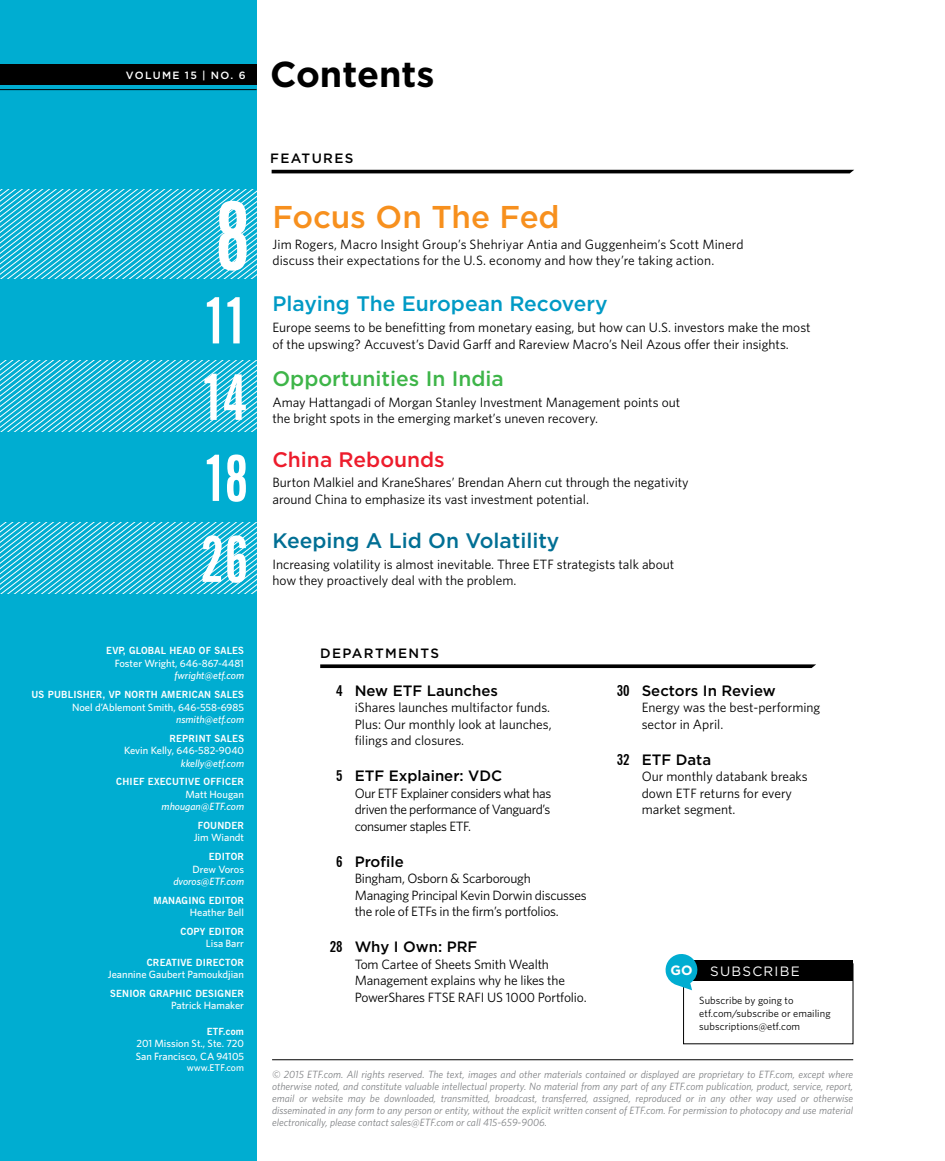
<style>
.page{position:relative;width:945px;height:1161px;background:#fff}
.page>*{position:absolute;margin:0;border:0;box-sizing:border-box;transform-origin:0 0}
.t1{font:700 extra-condensed 93px "News Gothic BT";color:#fff}
.t2{font:700 extra-condensed 63px "News Gothic BT";letter-spacing:-.06em;color:#fff}
.t3{font:700 36px "Gotham";color:#000}
.t4{font:500 31.5px "Gotham";letter-spacing:-.005em;color:#f7901e}
.t5{font:500 21px "Gotham";color:#009ac5}
.t6{font:500 21px "Gotham";color:#006f94}
.t7{font:500 21px "Gotham";color:#3eb549}
.t8{font:500 21px "Gotham";color:#ed1c2c}
.t9{font:500 15px "Gotham";color:#000}
.t10{font:13.5px/16.5px "Whitney";color:#000}
.t11{font:13.5px/16.5px "Whitney";letter-spacing:-.02em;color:#000}
.t12{font:500 13.5px "Gotham";letter-spacing:.1em;color:#000}
.t13{font:13.5px "Gotham";letter-spacing:.09em;color:#fff}
.t14{font:700 13.5px "Gotham";color:#fff}
.t15{font:italic 10.5px/12px "Whitney";color:#808285;text-align:justify}
.t16{font:500 10.5px/12.6px "Whitney";color:#fff}
.t17{font:italic 500 10.5px "Whitney";color:#fff}
.t18{font:10.5px/12.8px "Whitney";letter-spacing:.005em;color:#000}
.t19{font:500 10.5px "Gotham";letter-spacing:.13em;color:#fff}
.t20{font:700 9.75px "News Gothic BT";letter-spacing:.02em;color:#fff}
.t21{font:500 9.75px "Whitney";color:#fff}
.s1{font-family:"News Gothic BT";font-weight:700;font-stretch:condensed}
</style>
<div class="page">
<div style="left:0;top:0;width:257px;height:1161px;background:#00add1"></div>
<hr style="left:272px;top:1059px;width:581px;height:1px;background:#000">
<hr style="left:272px;top:170px;width:582px;height:3px;background:#000">
<div style="left:0;top:64px;width:257px;height:21px;background:#000"></div>
<hr style="left:0;top:89px;width:257px;height:1px;background:#000">
<div style="left:684px;top:960px;width:169px;height:21px;background:#000"></div>
<svg style="left:665px;top:954px;width:33px;height:36px"></svg>
<svg style="left:0;top:189px;width:256px;height:90px"></svg>
<svg style="left:0;top:360px;width:257px;height:72px"></svg>
<svg style="left:0;top:522px;width:257px;height:72px"></svg>
<svg style="left:320px;top:664px;width:496px;height:4px"></svg>
<p class="t19" style="left:126px;top:68px;width:121px">VOLUME 15 | NO. 6</p>
<h3 class="t3" style="left:270px;top:50px;width:166px">Contents</h3>
<h1 class="t1" style="left:214px;top:180px;width:39px">8</h1>
<h2 class="t2" style="left:203px;top:283px;width:47px">11</h2>
<h2 class="t2" style="left:201px;top:359px;width:48px">14</h2>
<h2 class="t2" style="left:203px;top:440px;width:48px">18</h2>
<h2 class="t2" style="left:200px;top:521px;width:50px">26</h2>
<p class="t20" style="left:106px;top:645px;width:139px">EVP, GLOBAL HEAD OF SALES</p>
<p class="t16" style="left:115px;top:657px;width:131px">Foster Wright, 646-867-4481</p>
<p class="t17" style="left:174px;top:670px;width:71px">fwright@etf.com</p>
<p class="t20" style="left:32px;top:689px;width:214px">US PUBLISHER, VP NORTH AMERICAN SALES</p>
<p class="t16" style="left:72px;top:700px;width:173px">Noel d’Ablemont Smith, 646-558-6985</p>
<p class="t17" style="left:176px;top:713px;width:69px">nsmith@etf.com</p>
<p class="t20" style="left:169px;top:732px;width:76px">REPRINT SALES</p>
<p class="t16" style="left:124px;top:744px;width:121px">Kevin Kelly, 646-582-9040</p>
<p class="t17" style="left:181px;top:757px;width:65px">kkelly@etf.com</p>
<p class="t20" style="left:116px;top:776px;width:129px">CHIEF EXECUTIVE OFFICER</p>
<p class="t16" style="left:186px;top:788px;width:60px">Matt Hougan</p>
<p class="t17" style="left:162px;top:801px;width:84px">mhougan@ETF.com</p>
<p class="t20" style="left:198px;top:819px;width:48px">FOUNDER</p>
<p class="t16" style="left:194px;top:831px;width:52px">Jim Wiandt</p>
<p class="t20" style="left:209px;top:851px;width:37px">EDITOR</p>
<p class="t16" style="left:193px;top:862px;width:53px">Drew Voros</p>
<p class="t17" style="left:173px;top:875px;width:72px">dvoros@ETF.com</p>
<p class="t20" style="left:154px;top:894px;width:92px">MANAGING EDITOR</p>
<p class="t16" style="left:190px;top:906px;width:56px">Heather Bell</p>
<p class="t20" style="left:181px;top:925px;width:65px">COPY EDITOR</p>
<p class="t16" style="left:206px;top:937px;width:40px">Lisa Barr</p>
<p class="t20" style="left:147px;top:956px;width:99px">CREATIVE DIRECTOR</p>
<p class="t16" style="left:108px;top:968px;width:138px">Jeannine Gaubert Pamoukdjian</p>
<p class="t20" style="left:110px;top:987px;width:135px">SENIOR GRAPHIC DESIGNER</p>
<p class="t16" style="left:171px;top:999px;width:74px">Patrick Hamaker</p>
<p class="t20" style="left:207px;top:1025px;width:39px">ETF.com</p>
<p class="t16" style="left:136px;top:1037px;width:110px">201 Mission St., Ste. 720<br>San Francisco, CA 94105</p>
<p class="t21" style="left:187px;top:1062px;width:59px">www.ETF.com</p>
<p class="t12" style="left:270px;top:150px;width:85px">FEATURES</p>
<h3 class="t4" style="left:272px;top:196px;width:289px">Focus On The Fed</h3>
<p class="t10" style="left:272px;top:236px;width:473px">Jim Rogers, Macro Insight Group’s Shehriyar Antia and Guggenheim’s Scott Minerd discuss their expectations for the U.S. economy and how they’re taking action.</p>
<h3 class="t5" style="left:272px;top:290px;width:337px">Playing The European Recovery</h3>
<p class="t10" style="left:272px;top:319px;width:540px">Europe seems to be benefitting from monetary easing, but how can U.S. investors make the most of the upswing? Accuvest’s David Garff and Rareview Macro’s Neil Azous offer their insights.</p>
<h3 class="t7" style="left:272px;top:365px;width:233px">Opportunities In India</h3>
<p class="t10" style="left:272px;top:393px;width:409px">Amay Hattangadi of Morgan Stanley Investment Management points out the bright spots in the emerging market’s uneven recovery.</p>
<h3 class="t8" style="left:272px;top:445px;width:174px">China Rebounds</h3>
<p class="t10" style="left:272px;top:474px;width:418px">Burton Malkiel and KraneShares’ Brendan Ahern cut through the negativity around China to emphasize its vast investment potential.</p>
<h3 class="t6" style="left:272px;top:527px;width:289px">Keeping A Lid On Volatility</h3>
<p class="t10" style="left:272px;top:555px;width:403px">Increasing volatility is almost inevitable. Three ETF strategists talk about how they proactively deal with the problem.</p>
<p class="t12" style="left:320px;top:644px;width:120px">DEPARTMENTS</p>
<p class="t9" style="left:336px;top:681px;width:163px"><span class="s1">4</span> New ETF Launches</p>
<p class="t10" style="left:355px;top:699px;width:199px;text-align:justify">iShares launches multifactor funds.<br>Plus: Our monthly look at launches, filings and closures.</p>
<p class="t9" style="left:336px;top:766px;width:168px"><span class="s1">5</span> ETF Explainer: VDC</p>
<p class="t10" style="left:355px;top:785px;width:198px;text-align:justify">Our ETF Explainer considers what has driven the performance of Vanguard’s consumer staples ETF.</p>
<p class="t9" style="left:336px;top:852px;width:69px"><span class="s1">6</span> Profile</p>
<p class="t11" style="left:355px;top:870px;width:233px">Bingham, Osborn &amp; Scarborough<br>Managing Principal Kevin Dorwin discusses the role of ETFs in the firm’s portfolios.</p>
<p class="t9" style="left:330px;top:937px;width:149px"><span class="s1">28</span> Why I Own: PRF</p>
<p class="t10" style="left:355px;top:956px;width:233px">Tom Cartee of Sheets Smith Wealth<br>Management explains why he likes the<br>PowerShares FTSE RAFI US 1000 Portfolio.</p>
<p class="t9" style="left:617px;top:681px;width:160px"><span class="s1">30</span> Sectors In Review</p>
<p class="t10" style="left:642px;top:699px;width:180px">Energy was the best-performing sector in April.</p>
<p class="t9" style="left:617px;top:750px;width:96px"><span class="s1">32</span> ETF Data</p>
<p class="t10" style="left:642px;top:768px;width:167px">Our monthly databank breaks down ETF returns for every market segment.</p>
<p class="t14" style="left:670px;top:962px;width:24px">GO</p>
<p class="t13" style="left:710px;top:962px;width:91px">SUBSCRIBE</p>
<p class="t18" style="left:699px;top:994px;width:133px">Subscribe by going to etf.com/subscribe or emailing subscriptions@etf.com</p>
<p class="t15" style="left:272px;top:1068px;width:583px">© 2015 ETF.com. All rights reserved. The text, images and other materials contained or displayed are proprietary to ETF.com, except where otherwise noted, and constitute valuable intellectual property. No material from any part of any ETF.com publication, product, service, report, email or website may be downloaded, transmitted, broadcast, transferred, assigned, reproduced or in any other way used or otherwise disseminated in any form to any person or entity, without the explicit written consent of ETF.com. For permission to photocopy and use material electronically, please contact sales@ETF.com or call 415-659-9006.</p>
</div>
